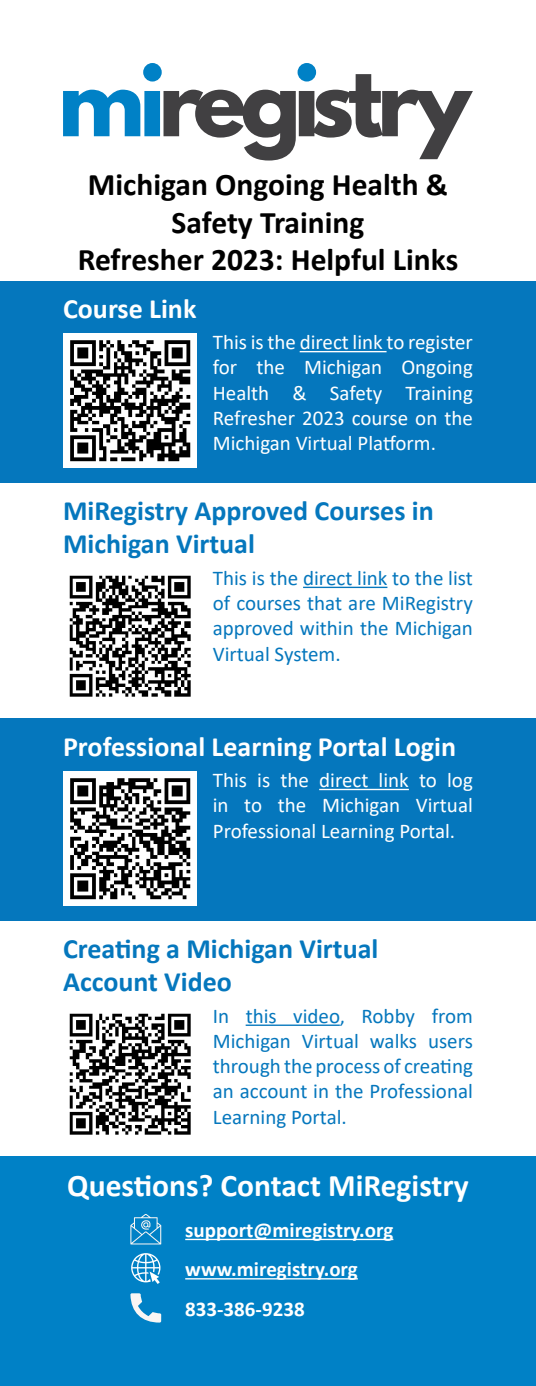
<style>
.page{position:relative;width:536px;height:1386px;background:#fff}
.page>*{position:absolute;margin:0;border:0;box-sizing:border-box;transform-origin:0 0}
.t1{font:700 31.5px/37.8px "Calibri";color:#000;text-align:center}
.t2{font:700 31.5px "Calibri";color:#fff}
.t3{font:700 28px/33.6px "Calibri";color:#0577bd}
.t4{font:700 28px "Calibri";color:#fff}
.t5{font:21px/25.2px "Calibri";color:#0577bd;text-align:justify}
.t6{font:21px/25.2px "Calibri";color:#fff;text-align:justify}
.t7{font:700 21px "Calibri";color:#fff}
</style>
<div class="page">
<div style="left:0;top:281px;width:536px;height:202px;background:#0577bd"></div>
<img style="left:63px;top:334px;width:134px;height:133px">
<hr style="left:299px;top:351px;width:87px;height:1px;background:#fff">
<svg style="left:63px;top:63px;width:409px;height:98px"></svg>
<div style="left:297px;top:63px;width:19px;height:19px;background:#0081c6;border-radius:50%"></div>
<img style="left:69px;top:575px;width:122px;height:122px">
<hr style="left:303px;top:587px;width:84px;height:1px;background:#0577bd">
<div style="left:0;top:719px;width:536px;height:202px;background:#0577bd"></div>
<img style="left:63px;top:772px;width:134px;height:133px">
<hr style="left:319px;top:789px;width:90px;height:1px;background:#fff">
<img style="left:69px;top:1013px;width:122px;height:122px">
<hr style="left:245px;top:1025px;width:95px;height:1px;background:#0577bd">
<div style="left:0;top:1157px;width:536px;height:229px;background:#0081c6"></div>
<svg style="left:130px;top:1293px;width:31px;height:30px"></svg>
<svg style="left:131px;top:1253px;width:29px;height:31px"></svg>
<hr style="left:185px;top:1278px;width:173px;height:2px;background:#fff">
<svg style="left:130px;top:1214px;width:31px;height:30px"></svg>
<hr style="left:185px;top:1239px;width:208px;height:1px;background:#fff">
<h1 class="t1" style="left:78px;top:165px;width:382px">Michigan Ongoing Health &amp;<br>Safety Training<br>Refresher 2023: Helpful Links</h1>
<h2 class="t4" style="left:63px;top:289px;width:135px">Course Link</h2>
<p class="t6" style="left:213px;top:329px;width:261px">This is the direct link to register for the Michigan Ongoing Health &amp; Safety Training Refresher 2023 course on the Michigan Virtual Platform.</p>
<h2 class="t3" style="left:63px;top:493px;width:372px">MiRegistry Approved Courses in<br>Michigan Virtual</h2>
<p class="t5" style="left:213px;top:565px;width:261px">This is the direct link to the list of courses that are MiRegistry approved within the Michigan Virtual System.</p>
<h2 class="t4" style="left:63px;top:727px;width:394px">Professional Learning Portal Login</h2>
<p class="t6" style="left:213px;top:767px;width:261px">This is the direct link to log in to the Michigan Virtual Professional Learning Portal.</p>
<h2 class="t3" style="left:63px;top:931px;width:317px">Creating a Michigan Virtual<br>Account Video</h2>
<p class="t5" style="left:213px;top:1003px;width:261px">In this video, Robby from Michigan Virtual walks users through the process of creating an account in the Professional Learning Portal.</p>
<h1 class="t2" style="left:67px;top:1163px;width:403px">Questions? Contact MiRegistry</h1>
<p class="t7" style="left:185px;top:1215px;width:209px">support@miregistry.org</p>
<p class="t7" style="left:185px;top:1255px;width:174px">www.miregistry.org</p>
<p class="t7" style="left:185px;top:1294px;width:121px">833-386-9238</p>
</div>
